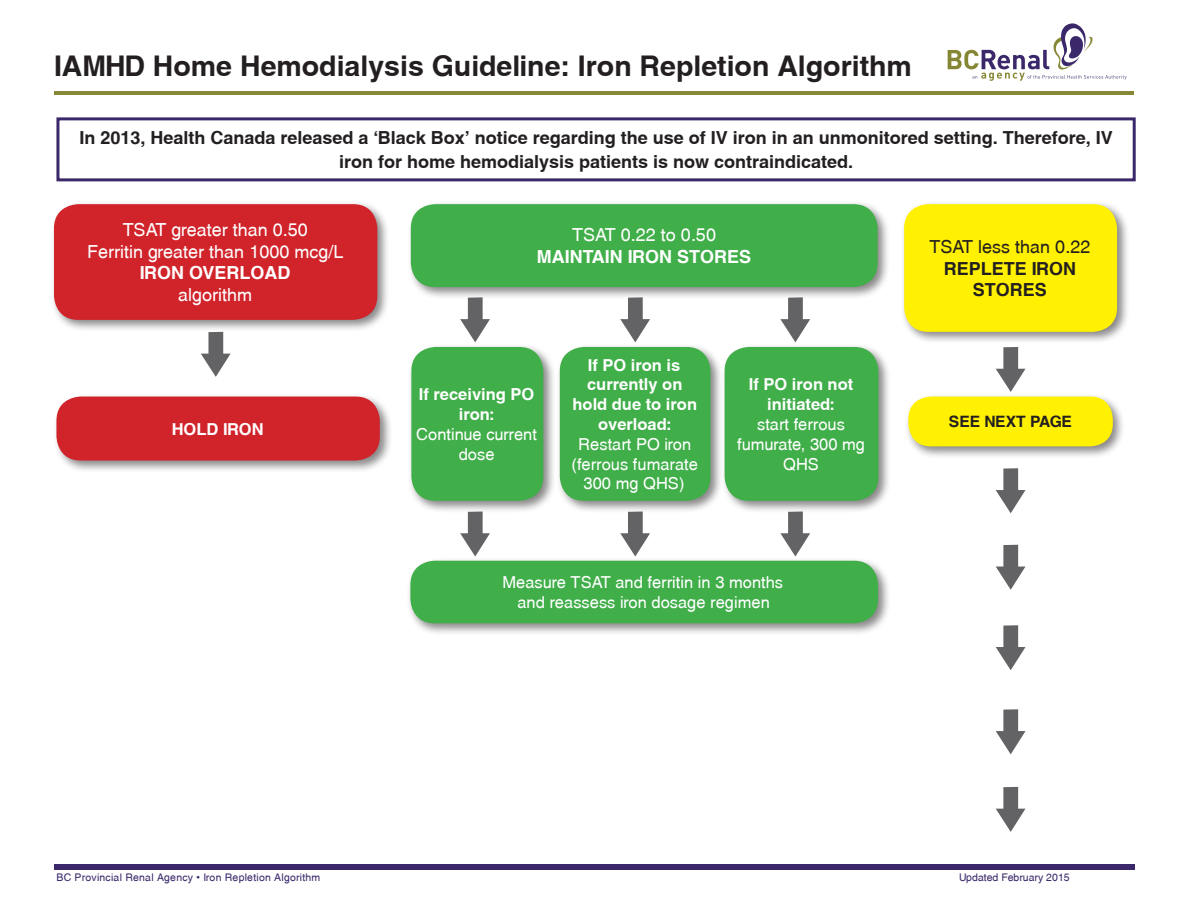
<style>
.page{position:relative;width:1188px;height:918px;background:#fff}
.page>*{position:absolute;margin:0;border:0;box-sizing:border-box;transform-origin:0 0}
.t1{font:700 28.5px "Swansea";color:#231f20}
.t2{font:700 18px/24px "Swansea";color:#231f20;text-align:center}
.t3{font:18px "Swansea";color:#fff}
.t4{font:700 18px "Swansea";color:#fff}
.t5{font:18px "Swansea";color:#231f20}
.t6{font:16.5px/19.8px "Swansea";color:#fff;text-align:center}
.t7{font:700 16.5px/19.8px "Swansea";color:#fff;text-align:center}
.t8{font:700 15.6px "Swansea";letter-spacing:-.02em;color:#231f20}
.t9{font:10.5px "Swansea";letter-spacing:.02em;color:#3b286a}
.t10{font:10.5px "Swansea";color:#3b286a}
</style>
<div class="page">
<svg style="left:948px;top:23px;width:179px;height:58px"></svg>
<div style="left:54px;top:865px;width:1080px;height:5px;background:#3b286a"></div>
<hr style="left:54px;top:91px;width:1080px;height:4px;background:#878735">
<div style="left:56px;top:117px;width:1080px;height:64px;border:3px solid #3b286a"></div>
<div style="left:407px;top:200px;width:483px;height:100px;background:#231f20;opacity:.54"></div>
<div style="left:411px;top:204px;width:467px;height:83px;background:#40ae49;border-radius:24px"></div>
<svg style="left:620px;top:297px;width:30px;height:45px"></svg>
<svg style="left:460px;top:297px;width:30px;height:45px"></svg>
<svg style="left:780px;top:297px;width:30px;height:45px"></svg>
<div style="left:408px;top:343px;width:148px;height:171px;background:#231f20;opacity:.54"></div>
<div style="left:411px;top:347px;width:132px;height:154px;background:#40ae49;border-radius:24px"></div>
<div style="left:556px;top:343px;width:167px;height:171px;background:#231f20;opacity:.54"></div>
<div style="left:560px;top:347px;width:151px;height:154px;background:#40ae49;border-radius:24px"></div>
<div style="left:721px;top:343px;width:170px;height:171px;background:#231f20;opacity:.54"></div>
<div style="left:725px;top:347px;width:154px;height:154px;background:#40ae49;border-radius:24px"></div>
<div style="left:407px;top:557px;width:484px;height:79px;background:#231f20;opacity:.54"></div>
<div style="left:410px;top:561px;width:468px;height:62px;background:#40ae49;border-radius:24px"></div>
<div style="left:900px;top:200px;width:230px;height:145px;background:#231f20;opacity:.54"></div>
<div style="left:904px;top:204px;width:213px;height:128px;background:#fff101;border-radius:24px"></div>
<div style="left:905px;top:393px;width:220px;height:66px;background:#231f20;opacity:.54"></div>
<div style="left:908px;top:397px;width:205px;height:49px;background:#fff101;border-radius:22px"></div>
<svg style="left:996px;top:347px;width:30px;height:45px"></svg>
<div style="left:50px;top:200px;width:340px;height:133px;background:#231f20;opacity:.54"></div>
<div style="left:54px;top:204px;width:323px;height:116px;background:#d1232a;border-radius:24px"></div>
<svg style="left:201px;top:332px;width:30px;height:45px"></svg>
<div style="left:53px;top:393px;width:339px;height:80px;background:#231f20;opacity:.54"></div>
<div style="left:56px;top:397px;width:324px;height:64px;background:#d1232a;border-radius:24px"></div>
<svg style="left:620px;top:512px;width:30px;height:45px"></svg>
<svg style="left:460px;top:512px;width:30px;height:45px"></svg>
<svg style="left:780px;top:512px;width:30px;height:45px"></svg>
<svg style="left:996px;top:468px;width:30px;height:45px"></svg>
<svg style="left:996px;top:545px;width:30px;height:45px"></svg>
<svg style="left:996px;top:625px;width:30px;height:45px"></svg>
<svg style="left:996px;top:709px;width:30px;height:45px"></svg>
<svg style="left:996px;top:787px;width:30px;height:45px"></svg>
<p class="t1" style="left:54px;top:48px;width:859px">IAMHD Home Hemodialysis Guideline: Iron Repletion Algorithm</p>
<p class="t2" style="left:79px;top:125px;width:1035px">In 2013, Health Canada released a ‘Black Box’ notice regarding the use of IV iron in an unmonitored setting. Therefore, IV iron for home hemodialysis patients is now contraindicated.</p>
<p class="t3" style="left:123px;top:219px;width:187px">TSAT greater than 0.50</p>
<p class="t3" style="left:87px;top:241px;width:258px">Ferritin greater than 1000 mcg/L</p>
<p class="t4" style="left:140px;top:262px;width:152px">IRON OVERLOAD</p>
<p class="t3" style="left:178px;top:284px;width:76px">algorithm</p>
<p class="t7" style="left:172px;top:419px;width:93px">HOLD IRON</p>
<p class="t3" style="left:572px;top:224px;width:145px">TSAT 0.22 to 0.50</p>
<p class="t4" style="left:537px;top:246px;width:216px">MAINTAIN IRON STORES</p>
<p class="t7" style="left:419px;top:384px;width:117px">If receiving PO iron:</p>
<p class="t6" style="left:416px;top:424px;width:122px">Continue current dose</p>
<p class="t7" style="left:573px;top:355px;width:126px">If PO iron is currently on hold due to iron overload:</p>
<p class="t6" style="left:572px;top:434px;width:128px">Restart PO iron (ferrous fumarate<br>300 mg QHS)</p>
<p class="t7" style="left:749px;top:374px;width:106px">If PO iron not initiated:</p>
<p class="t6" style="left:737px;top:414px;width:129px">start ferrous fumurate, 300 mg<br>QHS</p>
<p class="t6" style="left:503px;top:572px;width:282px">Measure TSAT and ferritin in 3 months</p>
<p class="t6" style="left:517px;top:592px;width:254px">and reassess iron dosage regimen</p>
<p class="t5" style="left:929px;top:236px;width:162px">TSAT less than 0.22</p>
<p class="t2" style="left:944px;top:257px;width:134px;line-height:21.6px">REPLETE IRON<br>STORES</p>
<p class="t8" style="left:949px;top:412px;width:125px">SEE NEXT PAGE</p>
<p class="t9" style="left:56px;top:871px;width:265px">BC Provincial Renal Agency • Iron Repletion Algorithm</p>
<p class="t10" style="left:959px;top:871px;width:112px">Updated February 2015</p>
</div>
